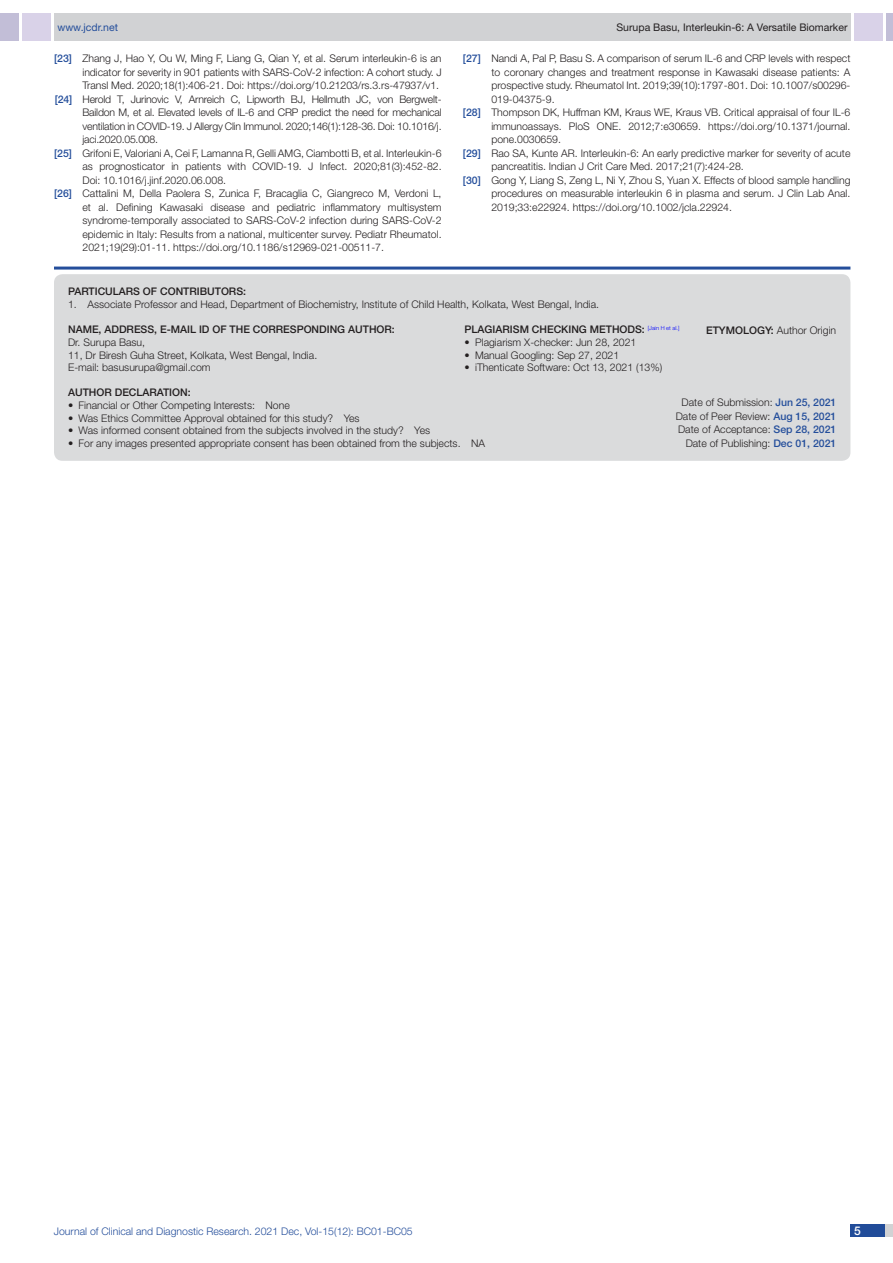
<style>
.page{position:relative;width:893px;height:1263px;background:#fff}
.page>*{position:absolute;margin:0;border:0;box-sizing:border-box;transform-origin:0 0}
.t1{font:500 12px "Helvetica Neue";color:#fff}
.Partic_Contri_Txt{font:300 10.5px "Helvetica Neue";color:#231f20}
.Partic_Contri_Txt-2{font:300 10.5px "Helvetica Neue";letter-spacing:-.02em;color:#231f20}
.Partic_Contri_Head{font:500 10.5px "Helvetica Neue";color:#231f20}
.tb_txt{font:300 10.5px "Helvetica Neue";color:#231f20}
.t2{font:300 10.5px "Helvetica Neue";color:#244e9b}
.t3{font:10.5px "Helvetica Neue";color:#231f20}
.Partic_Contri_Head-2{font:300 10.5px "Helvetica Neue";color:#231f20}
.t4{font:10.5px "Helvetica Neue";color:#244e9b}
.s1{font-weight:500;color:#244e9b}
.s2{font-weight:500}
</style>
<div class="page">
<div style="left:54px;top:13px;width:796px;height:28px;background:#d1d2d4"></div>
<div style="left:0;top:13px;width:19px;height:28px;background:#c2bed7"></div>
<div style="left:22px;top:13px;width:29px;height:28px;background:#d9d2e8"></div>
<div style="left:886px;top:13px;width:7px;height:28px;background:#c2bed7"></div>
<div style="left:854px;top:13px;width:29px;height:28px;background:#d9d2e8"></div>
<div style="left:850px;top:1224px;width:43px;height:13px;background:#d1d2d4"></div>
<div style="left:850px;top:1224px;width:35px;height:13px;background:#214c99"></div>
<hr style="left:54px;top:267px;width:796px;height:3px;background:#244e9b">
<div style="left:54px;top:274px;width:796px;height:187px;background:#dadbdc;border-radius:9px"></div>
<p class="t4" style="left:57px;top:21px;width:62px">www.jcdr.net</p>
<p class="t3" style="left:616px;top:21px;width:233px">Surupa Basu, Interleukin-6: A Versatile Biomarker</p>
<p class="Partic_Contri_Txt" style="left:54px;top:52px;width:389px"><span class="s1">[23]</span> Zhang J, Hao Y, Ou W, Ming F, Liang G, Qian Y, et al. Serum interleukin-6 is an</p>
<p class="Partic_Contri_Txt" style="left:82px;top:66px;width:361px">indicator for severity in 901 patients with SARS-CoV-2 infection: A cohort study. J</p>
<p class="Partic_Contri_Txt" style="left:82px;top:79px;width:358px">Transl Med. 2020;18(1):406-21. Doi: https://doi.org/10.21203/rs.3.rs-47937/v1.</p>
<p class="Partic_Contri_Txt-2" style="left:55px;top:93px;width:388px"><span class="s1">[24]</span> Herold T, Jurinovic V, Arnreich C, Lipworth BJ, Hellmuth JC, von Bergwelt-</p>
<p class="Partic_Contri_Txt-2" style="left:82px;top:106px;width:361px">Baildon M, et al. Elevated levels of IL-6 and CRP predict the need for mechanical</p>
<p class="Partic_Contri_Txt-2" style="left:82px;top:120px;width:361px">ventilation in COVID-19. J Allergy Clin Immunol. 2020;146(1):128-36. Doi: 10.1016/j.</p>
<p class="Partic_Contri_Txt-2" style="left:82px;top:133px;width:77px">jaci.2020.05.008.</p>
<p class="Partic_Contri_Txt" style="left:54px;top:147px;width:389px"><span class="s1">[25]</span> Grifoni E, Valoriani A, Cei F, Lamanna R, Gelli AMG, Ciambotti B, et al. Interleukin-6</p>
<p class="Partic_Contri_Txt" style="left:82px;top:160px;width:361px">as prognosticator in patients with COVID-19. J Infect. 2020;81(3):452-82.</p>
<p class="Partic_Contri_Txt" style="left:82px;top:174px;width:145px">Doi: 10.1016/j.jinf.2020.06.008.</p>
<p class="Partic_Contri_Txt" style="left:54px;top:187px;width:389px"><span class="s1">[26]</span> Cattalini M, Della Paolera S, Zunica F, Bracaglia C, Giangreco M, Verdoni L,</p>
<p class="Partic_Contri_Txt" style="left:82px;top:201px;width:361px">et al. Defining Kawasaki disease and pediatric inflammatory multisystem</p>
<p class="Partic_Contri_Txt" style="left:82px;top:214px;width:361px">syndrome-temporally associated to SARS-CoV-2 infection during SARS-CoV-2</p>
<p class="Partic_Contri_Txt" style="left:82px;top:228px;width:361px">epidemic in Italy: Results from a national, multicenter survey. Pediatr Rheumatol.</p>
<p class="Partic_Contri_Txt" style="left:82px;top:241px;width:303px">2021;19(29):01-11. https://doi.org/10.1186/s12969-021-00511-7.</p>
<p class="Partic_Contri_Txt" style="left:463px;top:52px;width:389px"><span class="s1">[27]</span> Nandi A, Pal P, Basu S. A comparison of serum IL-6 and CRP levels with respect</p>
<p class="Partic_Contri_Txt" style="left:491px;top:66px;width:361px">to coronary changes and treatment response in Kawasaki disease patients: A</p>
<p class="Partic_Contri_Txt" style="left:491px;top:79px;width:361px">prospective study. Rheumatol Int. 2019;39(10):1797-801. Doi: 10.1007/s00296-</p>
<p class="Partic_Contri_Txt" style="left:491px;top:93px;width:65px">019-04375-9.</p>
<p class="Partic_Contri_Txt" style="left:463px;top:106px;width:389px"><span class="s1">[28]</span> Thompson DK, Huffman KM, Kraus WE, Kraus VB. Critical appraisal of four IL-6</p>
<p class="Partic_Contri_Txt" style="left:491px;top:120px;width:361px">immunoassays. PloS ONE. 2012;7:e30659. https://doi.org/10.1371/journal.</p>
<p class="Partic_Contri_Txt" style="left:491px;top:133px;width:71px">pone.0030659.</p>
<p class="Partic_Contri_Txt" style="left:463px;top:147px;width:389px"><span class="s1">[29]</span> Rao SA, Kunte AR. Interleukin-6: An early predictive marker for severity of acute</p>
<p class="Partic_Contri_Txt" style="left:491px;top:160px;width:254px">pancreatitis. Indian J Crit Care Med. 2017;21(7):424-28.</p>
<p class="Partic_Contri_Txt" style="left:463px;top:174px;width:389px"><span class="s1">[30]</span> Gong Y, Liang S, Zeng L, Ni Y, Zhou S, Yuan X. Effects of blood sample handling</p>
<p class="Partic_Contri_Txt" style="left:491px;top:187px;width:361px">procedures on measurable interleukin 6 in plasma and serum. J Clin Lab Anal.</p>
<p class="Partic_Contri_Txt" style="left:491px;top:201px;width:242px">2019;33:e22924. https://doi.org/10.1002/jcla.22924.</p>
<p class="Partic_Contri_Head" style="left:68px;top:285px;width:8px">PAR</p>
<p class="Partic_Contri_Head" style="left:89px;top:285px;width:159px">TICULARS OF CONTRIBUTORS:</p>
<p class="Partic_Contri_Txt" style="left:68px;top:298px;width:533px">1. Associate Professor and Head, Department of Biochemistry, Institute of Child Health, Kolkata, West Bengal, India.</p>
<p class="Partic_Contri_Head" style="left:465px;top:323px;width:216px">PLAGIARISM CHECKING METHODS: <sup>[Jain</sup> <sup>H</sup> <sup>et</sup> <sup>al.]</sup></p>
<p class="tb_txt" style="left:465px;top:336px;width:173px">• Plagiarism X-checker: Jun 28, 2021</p>
<p class="tb_txt" style="left:465px;top:348px;width:156px">• Manual Googling: Sep 27, 2021</p>
<p class="tb_txt" style="left:465px;top:361px;width:199px">• iThenticate Software: Oct 13, 2021 (13%)</p>
<p class="Partic_Contri_Head" style="left:68px;top:323px;width:328px">NAME, ADDRESS, E-MAIL ID OF THE CORRESPONDING AUTHOR:</p>
<p class="Partic_Contri_Head" style="left:706px;top:324px;width:29px">ETYMOLOG</p>
<p class="Partic_Contri_Head-2" style="left:765px;top:324px;width:73px"><span class="s2">Y:</span> Author Origin</p>
<p class="Partic_Contri_Txt" style="left:68px;top:336px;width:79px">Dr. Surupa Basu,</p>
<p class="Partic_Contri_Txt" style="left:68px;top:348px;width:251px">11, Dr Biresh Guha Street, Kolkata, West Bengal, India.</p>
<p class="Partic_Contri_Txt" style="left:68px;top:361px;width:144px">E-mail: basusurupa@gmail.com</p>
<p class="Partic_Contri_Txt" style="left:682px;top:396px;width:156px">Date of Submission: <span class="s1">JUN 25, 2021</span></p>
<p class="Partic_Contri_Txt" style="left:676px;top:409px;width:162px">Date of Peer Review: <span class="s1">AUG 15, 2021</span></p>
<p class="Partic_Contri_Txt" style="left:678px;top:423px;width:160px">Date of Acceptance: <span class="s1">SEP 28, 2021</span></p>
<p class="Partic_Contri_Txt" style="left:686px;top:436px;width:152px">Date of Publishing: <span class="s1">DEC 01, 2021</span></p>
<p class="Partic_Contri_Head" style="left:68px;top:386px;width:23px">AUTHO</p>
<p class="Partic_Contri_Head" style="left:104px;top:386px;width:19px">R DECL</p>
<p class="Partic_Contri_Head" style="left:143px;top:386px;width:28px">ARATION</p>
<p class="Partic_Contri_Head" style="left:188px;top:386px;width:4px">:</p>
<p class="Partic_Contri_Txt" style="left:68px;top:399px;width:223px">• Financial or Other Competing Interests: None</p>
<p class="Partic_Contri_Txt" style="left:68px;top:411px;width:293px">• Was Ethics Committee Approval obtained for this study? Yes</p>
<p class="Partic_Contri_Txt" style="left:68px;top:424px;width:364px">• Was informed consent obtained from the subjects involved in the study? Yes</p>
<p class="Partic_Contri_Txt" style="left:68px;top:437px;width:418px">• For any images presented appropriate consent has been obtained from the subjects. NA</p>
<p class="t2" style="left:54px;top:1225px;width:360px">Journal of Clinical and Diagnostic Research. 2021 Dec, Vol-15(12): BC01-BC05</p>
<p class="t1" style="left:854px;top:1223px;width:8px">5</p>
</div>
